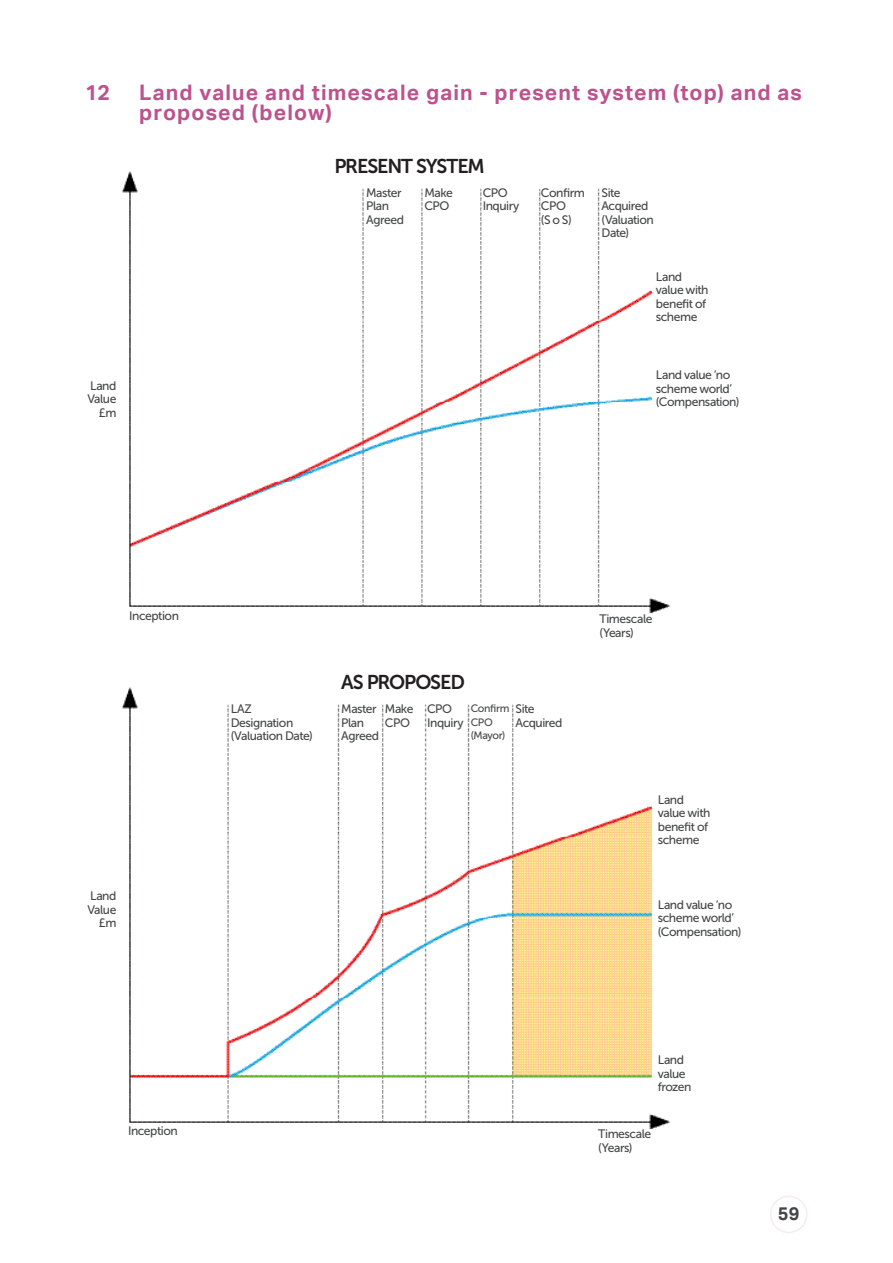
<style>
.page{position:relative;width:893px;height:1263px;background:#fff}
.page>*{position:absolute;margin:0;border:0;box-sizing:border-box;transform-origin:0 0}
.CG_Exhibit_title{font:700 21.45px/19.5px "Aktiv Grotesk";letter-spacing:.055em;color:#bc528e}
.chart_headings{font:19.95px "Museo Sans 700";letter-spacing:-.055em;color:#231f20}
.t1{font:700 18.3px "Aktiv Grotesk";color:#454647}
.chart_headings-2{font:12.3px/13.5px "Museo Sans 500";letter-spacing:-.035em;color:#454647}
.chart_headings-3{font:10.65px/13.5px "Museo Sans 500";letter-spacing:-.035em;color:#454647}
</style>
<div class="page">
<img style="left:122px;top:171px;width:549px;height:443px">
<img style="left:122px;top:687px;width:549px;height:442px">
<div style="left:366px;top:188px;width:44px;height:39px;background:#fff"></div>
<div style="left:424px;top:188px;width:44px;height:39px;background:#fff"></div>
<div style="left:483px;top:188px;width:44px;height:39px;background:#fff"></div>
<div style="left:541px;top:188px;width:54px;height:51px;background:#fff"></div>
<div style="left:601px;top:188px;width:55px;height:51px;background:#fff"></div>
<div style="left:656px;top:272px;width:54px;height:51px;background:#fff"></div>
<div style="left:656px;top:370px;width:93px;height:51px;background:#fff"></div>
<div style="left:129px;top:611px;width:55px;height:51px;background:#fff"></div>
<div style="left:341px;top:704px;width:40px;height:39px;background:#fff"></div>
<div style="left:385px;top:704px;width:36px;height:39px;background:#fff"></div>
<div style="left:427px;top:704px;width:38px;height:39px;background:#fff"></div>
<div style="left:471px;top:704px;width:39px;height:52px;background:#fff"></div>
<div style="left:515px;top:704px;width:55px;height:52px;background:#fff"></div>
<div style="left:658px;top:795px;width:54px;height:51px;background:#fff"></div>
<div style="left:658px;top:900px;width:92px;height:51px;background:#fff"></div>
<div style="left:128px;top:1126px;width:54px;height:52px;background:#fff"></div>
<div style="left:658px;top:1055px;width:54px;height:51px;background:#fff"></div>
<div style="left:231px;top:704px;width:83px;height:49px;background:#fff"></div>
<div style="left:341px;top:674px;width:130px;height:17px;background:#fff"></div>
<div style="left:334px;top:158px;width:152px;height:17px;background:#fff"></div>
<div style="left:770px;top:1195px;width:38px;height:38px;border:2px solid #f7ebf2;border-radius:50%"></div>
<p class="CG_Exhibit_title" style="left:85px;top:83px;width:27px">12</p>
<p class="CG_Exhibit_title" style="left:139px;top:83px;width:664px">Land value and timescale gain - present system (top) and as proposed (below)</p>
<p class="chart_headings" style="left:334px;top:155px;width:152px">PRESENT SYSTEM</p>
<p class="chart_headings-2" style="left:366px;top:186px;width:39px">Master<br>Plan<br>Agreed</p>
<p class="chart_headings-2" style="left:424px;top:186px;width:30px">Make<br>CPO</p>
<p class="chart_headings-2" style="left:483px;top:186px;width:38px">CPO<br>Inquiry</p>
<p class="chart_headings-2" style="left:541px;top:186px;width:45px">Confirm<br>CPO<br>(S o S)</p>
<p class="chart_headings-2" style="left:601px;top:186px;width:54px">Site<br>Acquired (Valuation<br>Date)</p>
<p class="chart_headings-2" style="left:87px;top:379px;width:31px;text-align:right">Land<br>Value £m</p>
<p class="chart_headings-2" style="left:656px;top:270px;width:54px">Land value with benefit of scheme</p>
<p class="chart_headings-2" style="left:656px;top:368px;width:85px">Land value ‘no scheme world’ (Compensation)</p>
<p class="chart_headings-2" style="left:129px;top:609px;width:51px">Inception</p>
<p class="chart_headings-2" style="left:600px;top:612px;width:54px">Timescale (Years)</p>
<p class="chart_headings-2" style="left:231px;top:702px;width:84px">LAZ<br>Designation (Valuation Date)</p>
<p class="chart_headings" style="left:341px;top:671px;width:125px">AS PROPOSED</p>
<p class="chart_headings-2" style="left:341px;top:702px;width:39px">Master<br>Plan<br>Agreed</p>
<p class="chart_headings-2" style="left:385px;top:702px;width:30px">Make<br>CPO</p>
<p class="chart_headings-2" style="left:427px;top:702px;width:38px">CPO<br>Inquiry</p>
<p class="chart_headings-3" style="left:471px;top:702px;width:40px">Confirm<br>CPO (Mayor)</p>
<p class="chart_headings-2" style="left:515px;top:702px;width:48px">Site<br>Acquired</p>
<p class="chart_headings-2" style="left:87px;top:889px;width:31px;text-align:right">Land<br>Value £m</p>
<p class="chart_headings-2" style="left:658px;top:793px;width:54px">Land value with benefit of scheme</p>
<p class="chart_headings-2" style="left:658px;top:898px;width:85px">Land value ‘no scheme world’ (Compensation)</p>
<p class="chart_headings-2" style="left:658px;top:1053px;width:35px">Land value frozen</p>
<p class="chart_headings-2" style="left:128px;top:1124px;width:51px">Inception</p>
<p class="chart_headings-2" style="left:598px;top:1127px;width:54px">Timescale (Years)</p>
<h3 class="t1" style="left:778px;top:1203px;width:23px">59</h3>
</div>
